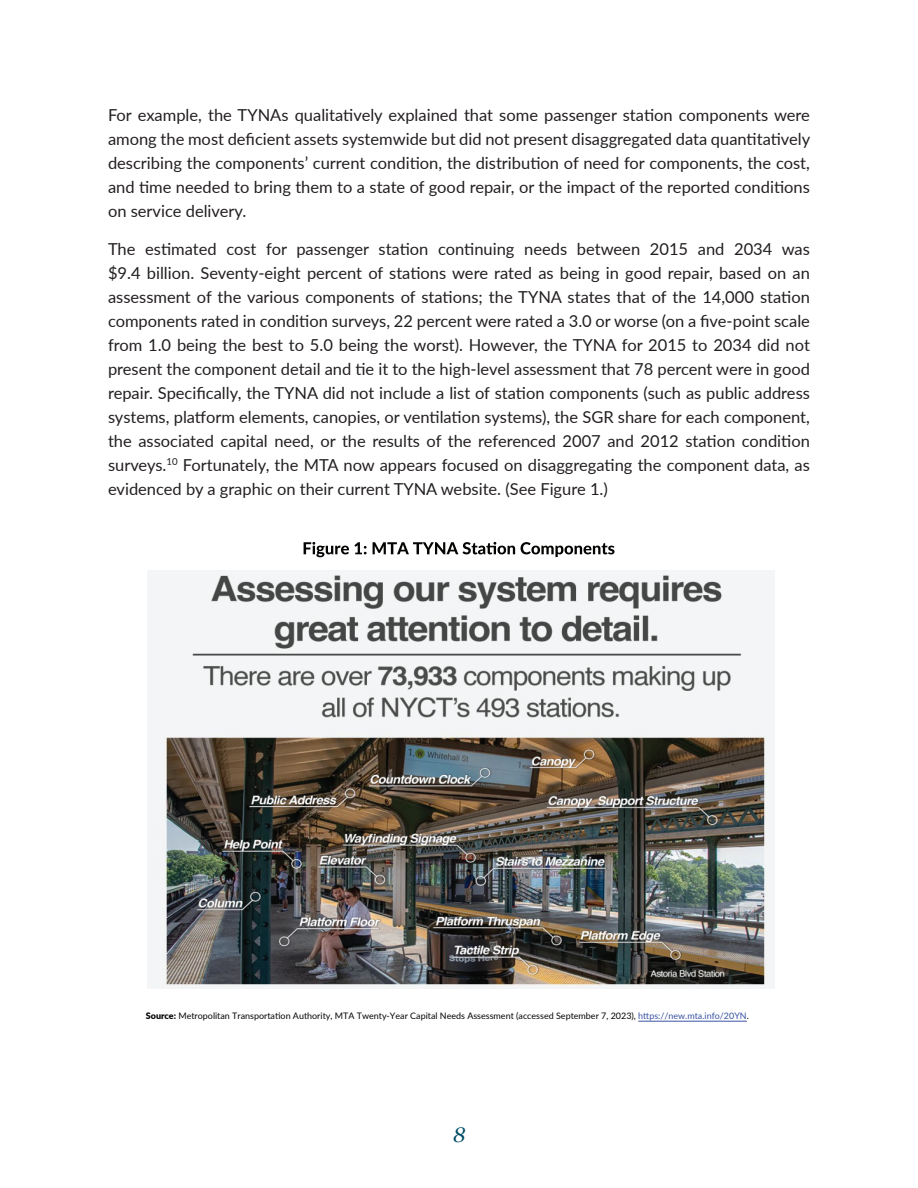
<style>
.page{position:relative;width:918px;height:1188px;background:#fff}
.page>*{position:absolute;margin:0;border:0;box-sizing:border-box;transform-origin:0 0}
.t1{font:italic 21px "Georgia";color:#004b66}
.t2{font:16.5px/24px "Lato";color:#231f20;text-align:justify}
.t3{font:9px "Lato";color:#040503}
.s1{font-weight:900}
.s2{color:#3853a3}
</style>
<div class="page">
<svg style="left:304px;top:542px;width:311px;height:15px"></svg>
<img style="left:147px;top:570px;width:628px;height:419px">
<hr style="left:638px;top:1021px;width:109px;height:1px;background:#3853a3">
<p class="t2" style="left:108px;top:103px;width:704px">For example, the TYNAs qualitatively explained that some passenger station components were among the most deficient assets systemwide but did not present disaggregated data quantitatively describing the components’ current condition, the distribution of need for components, the cost, and time needed to bring them to a state of good repair, or the impact of the reported conditions on service delivery.</p>
<p class="t2" style="left:108px;top:236px;width:703px">The estimated cost for passenger station continuing needs between 2015 and 2034 was $9.4 billion. Seventy-eight percent of stations were rated as being in good repair, based on an assessment of the various components of stations; the TYNA states that of the 14,000 station components rated in condition surveys, 22 percent were rated a 3.0 or worse (on a five-point scale from 1.0 being the best to 5.0 being the worst). However, the TYNA for 2015 to 2034 did not present the component detail and tie it to the high-level assessment that 78 percent were in good repair. Specifically, the TYNA did not include a list of station components (such as public address systems, platform elements, canopies, or ventilation systems), the SGR share for each component, the associated capital need, or the results of the referenced 2007 and 2012 station condition surveys.<sup>10</sup> Fortunately, the MTA now appears focused on disaggregating the component data, as evidenced by a graphic on their current TYNA website. (See Figure 1.)</p>
<p class="t3" style="left:146px;top:1009px;width:604px"><span class="s1">Source:</span> Metropolitan Transportation Authority, MTA Twenty-Year Capital Needs Assessment (accessed September 7, 2023), <span class="s2">https://new.mta.info/20YN</span>.</p>
<p class="t1" style="left:453px;top:1121px;width:14px">8</p>
</div>
